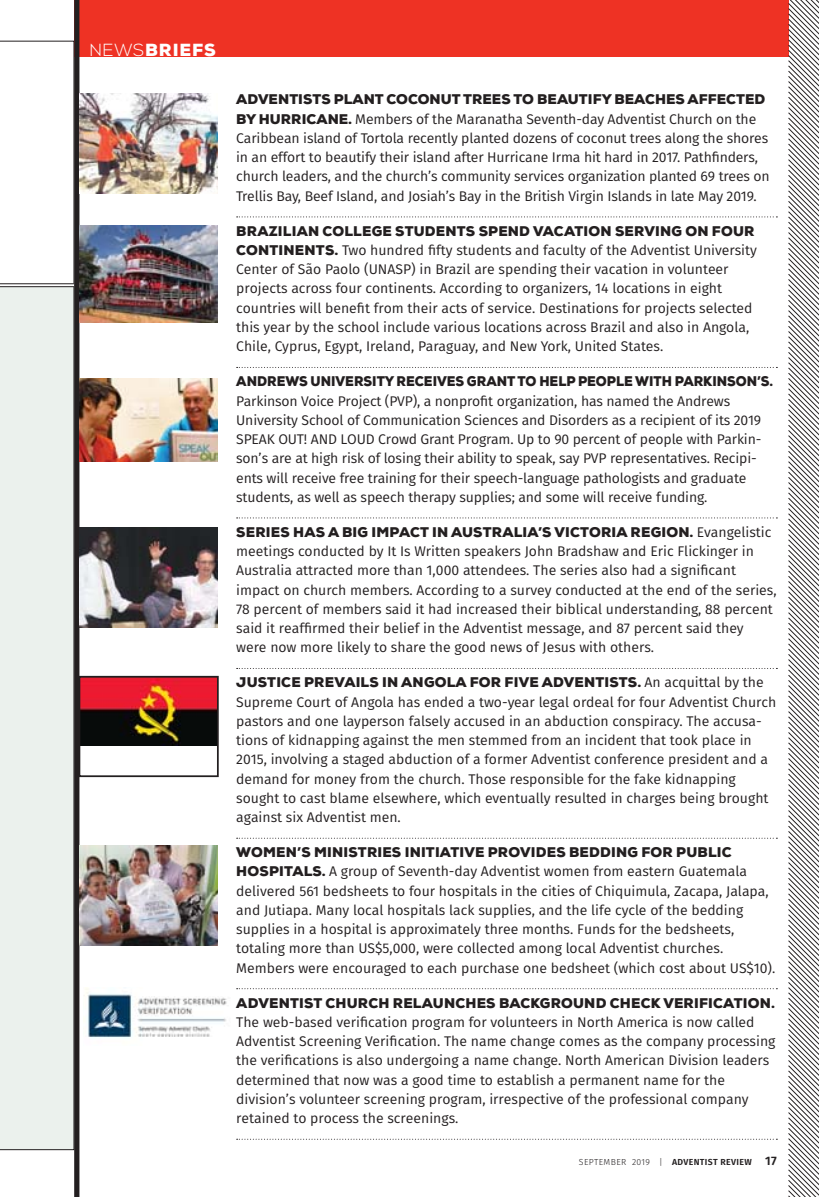
<style>
.page{position:relative;width:819px;height:1197px;background:#fff}
.page>*{position:absolute;margin:0;border:0;box-sizing:border-box;transform-origin:0 0}
.t1{font:900 17.5px "Nexa";letter-spacing:.05em;color:#fff}
.t2{font:14px/19.2px "Fira Sans";color:#231f20}
.t3{font:900 14px "Nexa";letter-spacing:.01em;color:#231f20}
.t4{font:900 14px "Nexa";letter-spacing:.01em;color:#231f20;scale:.93 1}
.t5{font:600 8.75px "Fira Sans";letter-spacing:.04em;color:#231f20}
.s1{font-weight:300}
.s2{font-family:"Nexa";font-weight:900}
.s3{font-family:"Fira Sans";font-weight:400}
.s4{font-size:12.25px}
</style>
<div class="page">
<svg style="left:0;top:41px;width:74px;height:1109px"></svg>
<svg style="left:0;top:284px;width:74px;height:2px"></svg>
<hr style="left:0;top:283px;width:74px;height:1px;background:#231f20">
<hr style="left:0;top:286px;width:74px;height:1px;background:#231f20">
<div style="left:74px;top:0;width:714px;height:56px;background:#ee3224"></div>
<div style="left:74px;top:0;width:5px;height:1197px;background:#231f20"></div>
<svg style="left:237px;top:216px;width:540px;height:2px"></svg>
<svg style="left:237px;top:367px;width:540px;height:1px"></svg>
<svg style="left:237px;top:517px;width:540px;height:2px"></svg>
<svg style="left:237px;top:668px;width:540px;height:1px"></svg>
<svg style="left:237px;top:838px;width:540px;height:1px"></svg>
<svg style="left:237px;top:988px;width:540px;height:2px"></svg>
<svg style="left:237px;top:1139px;width:540px;height:1px"></svg>
<img style="left:79px;top:94px;width:139px;height:99px">
<img style="left:79px;top:226px;width:139px;height:96px">
<img style="left:79px;top:378px;width:139px;height:83px">
<img style="left:79px;top:528px;width:139px;height:99px">
<img style="left:82px;top:679px;width:134px;height:66px">
<div style="left:79px;top:676px;width:140px;height:101px;border:2px solid #231f20"></div>
<img style="left:79px;top:846px;width:139px;height:99px">
<img style="left:84px;top:988px;width:143px;height:50px">
<svg style="left:788px;top:0;width:31px;height:1197px"></svg>
<p class="t1" style="left:90px;top:40px;width:127px"><span class="s1">NEWS</span>BRIEFS</p>
<p class="t3" style="left:236px;top:91px;width:531px">ADVENTISTS PLANT COCONUT TREES TO BEAUTIFY BEACHES AFFECTED</p>
<p class="t2" style="left:236px;top:110px;width:535px"><span class="s2">BY HURRICANE.</span> Members of the Maranatha Seventh-day Adventist Church on the Caribbean island of Tortola recently planted dozens of coconut trees along the shores in an effort to beautify their island after Hurricane Irma hit hard in 2017. Pathfinders, church leaders, and the church’s community services organization planted 69 trees on Trellis Bay, Beef Island, and Josiah’s Bay in the British Virgin Islands in late May 2019.</p>
<p class="t3" style="left:236px;top:223px;width:520px">BRAZILIAN COLLEGE STUDENTS SPEND VACATION SERVING ON FOUR</p>
<p class="t2" style="left:236px;top:241px;width:522px"><span class="s2">CONTINENTS.</span> Two hundred fifty students and faculty of the Adventist University Center of São Paolo (UNASP) in Brazil are spending their vacation in volunteer projects across four continents. According to organizers, 14 locations in eight countries will benefit from their acts of service. Destinations for projects selected this year by the school include various locations across Brazil and also in Angola, Chile, Cyprus, Egypt, Ireland, Paraguay, and New York, United States.</p>
<p class="t4" style="left:236px;top:373px;width:579px">ANDREWS UNIVERSITY RECEIVES GRANT TO HELP PEOPLE WITH PARKINSON’S.</p>
<p class="t2" style="left:236px;top:392px;width:527px">Parkinson Voice Project (PVP), a nonprofit organization, has named the Andrews University School of Communication Sciences and Disorders as a recipient of its 2019<br>SPEAK OUT! AND LOUD Crowd Grant Program. Up to 90 percent of people with Parkin&shy;son’s are at high risk of losing their ability to speak, say PVP representatives. Recipi&shy;ents will receive free training for their speech-language pathologists and graduate students, as well as speech therapy supplies; and some will receive funding.</p>
<p class="t3" style="left:236px;top:524px;width:537px">SERIES HAS A BIG IMPACT IN AUSTRALIA’S VICTORIA REGION. <span class="s3">Evangelistic</span></p>
<p class="t2" style="left:236px;top:542px;width:542px">meetings conducted by It Is Written speakers John Bradshaw and Eric Flickinger in Australia attracted more than 1,000 attendees. The series also had a significant impact on church members. According to a survey conducted at the end of the series, 78 percent of members said it had increased their biblical understanding, 88 percent said it reaffirmed their belief in the Adventist message, and 87 percent said they were now more likely to share the good news of Jesus with others.</p>
<p class="t3" style="left:236px;top:674px;width:529px">JUSTICE PREVAILS IN ANGOLA FOR FIVE ADVENTISTS. <span class="s3">An acquittal by the</span></p>
<p class="t2" style="left:236px;top:693px;width:542px">Supreme Court of Angola has ended a two-year legal ordeal for four Adventist Church pastors and one layperson falsely accused in an abduction conspiracy. The accusa&shy;tions of kidnapping against the men stemmed from an incident that took place in 2015, involving a staged abduction of a former Adventist conference president and a demand for money from the church. Those responsible for the fake kidnapping sought to cast blame elsewhere, which eventually resulted in charges being brought against six Adventist men.</p>
<p class="t3" style="left:236px;top:844px;width:497px">WOMEN’S MINISTRIES INITIATIVE PROVIDES BEDDING FOR PUBLIC</p>
<p class="t2" style="left:236px;top:863px;width:541px"><span class="s2">HOSPITALS.</span> A group of Seventh-day Adventist women from eastern Guatemala delivered 561 bedsheets to four hospitals in the cities of Chiquimula, Zacapa, Jalapa, and Jutiapa. Many local hospitals lack supplies, and the life cycle of the bedding supplies in a hospital is approximately three months. Funds for the bedsheets, totaling more than US$5,000, were collected among local Adventist churches.<br>Members were encouraged to each purchase one bedsheet (which cost about US$10).</p>
<p class="t3" style="left:236px;top:994px;width:540px">ADVENTIST CHURCH RELAUNCHES BACKGROUND CHECK VERIFICATION.</p>
<p class="t2" style="left:236px;top:1013px;width:541px">The web-based verification program for volunteers in North America is now called Adventist Screening Verification. The name change comes as the company processing the verifications is also undergoing a name change. North American Division leaders determined that now was a good time to establish a permanent name for the division’s volunteer screening program, irrespective of the professional company retained to process the screenings.</p>
<p class="t5" style="left:579px;top:1158px;width:199px"><span class="s1">SEPTEMBER 2019 |</span> ADVENTIST REVIEW <span class="s4">17</span></p>
</div>
